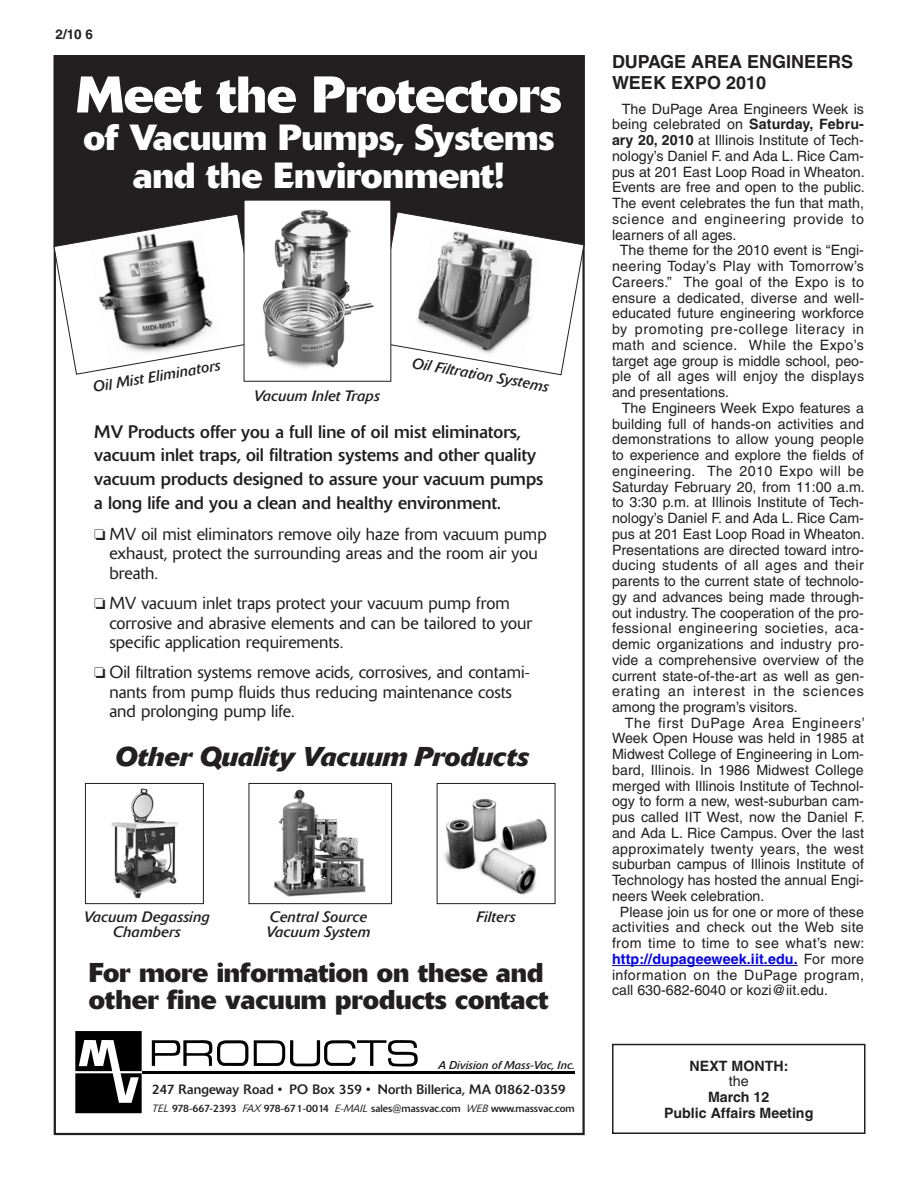
<style>
.page{position:relative;width:918px;height:1188px;background:#fff}
.page>*{position:absolute;margin:0;border:0;box-sizing:border-box;transform-origin:0 0}
.t1{font:700 51px "Delta";letter-spacing:-.005em;color:#fff}
.t2{font:700 36px/37.5px "Delta";letter-spacing:-.005em;color:#fff;text-align:center}
.t3{font:700 27px/27px "Delta";color:#231f20}
.t4{font:italic 700 27px "Delta";color:#231f20}
.t5{font:18px/24px "Delta";color:#231f20}
.t6{font:700 18px "Helvetica";color:#231f20}
.t7{font:300 17.25px/19.5px "Delta";color:#231f20}
.t8{font:italic 15px/15px "Delta";color:#231f20}
.t9{font:14.25px "Helvetica";color:#231f20}
.t10{font:14.25px "Helvetica";letter-spacing:.02em;color:#231f20}
.t11{font:14.25px "Helvetica";letter-spacing:.025em;color:#231f20}
.t12{font:14.25px "Helvetica";letter-spacing:.045em;color:#231f20}
.t13{font:14.25px "Helvetica";letter-spacing:.03em;color:#231f20}
.t14{font:700 14.25px/15.8px "Helvetica";color:#231f20;text-align:center}
.t15{font:14.25px "Helvetica";letter-spacing:.035em;color:#231f20}
.t16{font:700 14.25px "Helvetica";letter-spacing:.01em;color:#00f}
.t17{font:14.25px "Helvetica";letter-spacing:.055em;color:#231f20}
.t18{font:13.5px "Delta";letter-spacing:.01em;color:#231f20}
.t19{font:700 13.5px "Helvetica";color:#231f20}
.t20{font:italic 11.4px "Delta";color:#231f20}
.t21{font:10.5px "Delta";color:#231f20}
.s1{font-weight:300;font-style:italic}
.s2{font-weight:700}
.s3{font-weight:400;color:#231f20}
</style>
<div class="page">
<div style="left:55px;top:56px;width:529px;height:189px;background:#231f20"></div>
<div style="left:54px;top:55px;width:531px;height:192px;border:2px solid #231f20"></div>
<svg style="left:75px;top:1031px;width:67px;height:82px"></svg>
<hr style="left:142px;top:1071px;width:433px;height:2px;background:#000">
<svg style="left:152px;top:1040px;width:96px;height:26px"></svg>
<svg style="left:254px;top:1040px;width:164px;height:27px"></svg>
<svg style="left:53px;top:213px;width:191px;height:162px"></svg>
<img style="left:111px;top:788px;width:67px;height:111px">
<div style="left:85px;top:783px;width:119px;height:121px;border:1px solid #231f20"></div>
<img style="left:273px;top:789px;width:93px;height:108px">
<div style="left:249px;top:783px;width:143px;height:121px;border:1px solid #231f20"></div>
<img style="left:444px;top:798px;width:104px;height:97px">
<div style="left:437px;top:783px;width:118px;height:121px;border:1px solid #231f20"></div>
<svg style="left:391px;top:211px;width:194px;height:165px"></svg>
<div style="left:244px;top:200px;width:147px;height:181px;background:#fff"></div>
<img style="left:263px;top:209px;width:112px;height:159px">
<hr style="left:612px;top:965px;width:186px;height:1px;background:#00f">
<div style="left:612px;top:1044px;width:254px;height:90px;border:2px solid #231f20"></div>
<p class="t19" style="left:56px;top:26px;width:39px">2/10 6</p>
<h1 class="t1" style="left:76px;top:63px;width:487px">Meet the Protectors</h1>
<h2 class="t2" style="left:83px;top:118px;width:472px">of Vacuum Pumps, Systems and the Environment!</h2>
<p class="t8" style="left:92px;top:380px;width:131px;rotate:-10deg">Oil Mist Eliminators</p>
<p class="t8" style="left:413px;top:355px;width:141px;rotate:10deg">Oil Filtration Systems</p>
<p class="t8" style="left:254px;top:389px;width:128px">Vacuum Inlet Traps</p>
<p class="t5" style="left:94px;top:419px;width:451px">MV Products offer you a full line of oil mist eliminators, vacuum inlet traps, oil filtration systems and other quality vacuum products designed to assure your vacuum pumps a long life and you a clean and healthy environment.</p>
<p class="t7" style="left:109px;top:524px;width:439px;text-indent:-15px">❏ MV oil mist eliminators remove oily haze from vacuum pump exhaust, protect the surrounding areas and the room air you breath.</p>
<p class="t7" style="left:109px;top:594px;width:425px;text-indent:-15px">❏ MV vacuum inlet traps protect your vacuum pump from corrosive and abrasive elements and can be tailored to your specific application requirements.</p>
<p class="t7" style="left:109px;top:663px;width:422px;text-indent:-15px">❏ Oil filtration systems remove acids, corrosives, and contami&shy;nants from pump fluids thus reducing maintenance costs and prolonging pump life.</p>
<h3 class="t4" style="left:114px;top:740px;width:415px">Other Quality Vacuum Products</h3>
<p class="t8" style="left:266px;top:910px;width:106px">Central Source<br>Vacuum System</p>
<p class="t8" style="left:84px;top:910px;width:128px">Vacuum Degassing</p>
<p class="t8" style="left:477px;top:910px;width:41px">Filters</p>
<p class="t8" style="left:113px;top:925px;width:69px">Chambers</p>
<h3 class="t3" style="left:89px;top:958px;width:461px">For more information on these and other fine vacuum products contact</h3>
<p class="t20" style="left:438px;top:1058px;width:138px">A Division of Mass-Vac, Inc.</p>
<p class="t18" style="left:152px;top:1081px;width:415px">247 Rangeway Road • PO Box 359 • North Billerica, MA 01862-0359</p>
<p class="t21" style="left:152px;top:1102px;width:424px"><span class="s1">TEL</span> 978-667-2393 <span class="s1">FAX</span> 978-671-0014 <span class="s1">E-MAIL</span> sales@massvac.com <span class="s1">WEB</span> www.massvac.com</p>
<p class="t6" style="left:612px;top:51px;width:50px">DuPage</p>
<p class="t6" style="left:691px;top:51px;width:27px">Area</p>
<p class="t6" style="left:747px;top:51px;width:25px">Engineers</p>
<p class="t6" style="left:612px;top:72px;width:30px">Week</p>
<p class="t6" style="left:671px;top:72px;width:97px">Expo 2010</p>
<p class="t9" style="left:622px;top:100px;width:244px">The DuPage Area Engineers Week is</p>
<p class="t9" style="left:612px;top:116px;width:253px">being celebrated on <span class="s2">Saturday, Febru-</span></p>
<p class="t9" style="left:612px;top:132px;width:253px"><span class="s2">ary 20, 2010</span> at Illinois Institute of Tech-</p>
<p class="t9" style="left:612px;top:148px;width:254px">nology’s Daniel F. and Ada L. Rice Cam-</p>
<p class="t9" style="left:612px;top:163px;width:254px">pus at 201 East Loop Road in Wheaton.</p>
<p class="t9" style="left:612px;top:179px;width:254px">Events are free and open to the public.</p>
<p class="t9" style="left:612px;top:195px;width:253px">The event celebrates the fun that math,</p>
<p class="t12" style="left:612px;top:211px;width:253px">science and engineering provide to</p>
<p class="t9" style="left:612px;top:226px;width:126px">learners of all ages.</p>
<p class="t9" style="left:620px;top:242px;width:246px">The theme for the 2010 event is “Engi-</p>
<p class="t10" style="left:612px;top:258px;width:253px">neering Today’s Play with Tomorrow’s</p>
<p class="t10" style="left:612px;top:274px;width:254px">Careers.” The goal of the Expo is to</p>
<p class="t9" style="left:612px;top:289px;width:254px">ensure a dedicated, diverse and well-</p>
<p class="t9" style="left:612px;top:305px;width:254px">educated future engineering workforce</p>
<p class="t12" style="left:612px;top:321px;width:254px">by promoting pre-college literacy in</p>
<p class="t11" style="left:612px;top:337px;width:253px">math and science. While the Expo’s</p>
<p class="t9" style="left:612px;top:352px;width:253px">target age group is middle school, peo-</p>
<p class="t10" style="left:612px;top:368px;width:254px">ple of all ages will enjoy the displays</p>
<p class="t9" style="left:612px;top:384px;width:119px">and presentations.</p>
<p class="t9" style="left:622px;top:400px;width:244px">The Engineers Week Expo features a</p>
<p class="t9" style="left:612px;top:415px;width:253px">building full of hands-on activities and</p>
<p class="t9" style="left:612px;top:431px;width:253px">demonstrations to allow young people</p>
<p class="t9" style="left:612px;top:447px;width:253px">to experience and explore the fields of</p>
<p class="t13" style="left:612px;top:463px;width:254px">engineering. The 2010 Expo will be</p>
<p class="t9" style="left:612px;top:478px;width:254px">Saturday February 20, from 11:00 a.m.</p>
<p class="t9" style="left:612px;top:494px;width:253px">to 3:30 p.m. at Illinois Institute of Tech-</p>
<p class="t9" style="left:612px;top:510px;width:254px">nology’s Daniel F. and Ada L. Rice Cam-</p>
<p class="t9" style="left:612px;top:526px;width:254px">pus at 201 East Loop Road in Wheaton.</p>
<p class="t9" style="left:612px;top:541px;width:254px">Presentations are directed toward intro-</p>
<p class="t11" style="left:612px;top:557px;width:253px">ducing students of all ages and their</p>
<p class="t9" style="left:612px;top:573px;width:253px">parents to the current state of technolo-</p>
<p class="t9" style="left:612px;top:589px;width:254px">gy and advances being made through-</p>
<p class="t9" style="left:612px;top:604px;width:253px">out industry. The cooperation of the pro-</p>
<p class="t15" style="left:612px;top:620px;width:254px">fessional engineering societies, aca-</p>
<p class="t9" style="left:612px;top:636px;width:254px">demic organizations and industry pro-</p>
<p class="t9" style="left:612px;top:651px;width:253px">vide a comprehensive overview of the</p>
<p class="t9" style="left:612px;top:667px;width:254px">current state-of-the-art as well as gen-</p>
<p class="t17" style="left:612px;top:683px;width:253px">erating an interest in the sciences</p>
<p class="t9" style="left:612px;top:699px;width:187px">among the program’s visitors.</p>
<p class="t12" style="left:625px;top:714px;width:242px">The first DuPage Area Engineers’</p>
<p class="t9" style="left:612px;top:730px;width:253px">Week Open House was held in 1985 at</p>
<p class="t9" style="left:612px;top:746px;width:253px">Midwest College of Engineering in Lom-</p>
<p class="t9" style="left:612px;top:762px;width:253px">bard, Illinois. In 1986 Midwest College</p>
<p class="t9" style="left:612px;top:777px;width:253px">merged with Illinois Institute of Technol-</p>
<p class="t9" style="left:612px;top:793px;width:253px">ogy to form a new, west-suburban cam-</p>
<p class="t9" style="left:612px;top:809px;width:254px">pus called IIT West, now the Daniel F.</p>
<p class="t9" style="left:612px;top:825px;width:254px">and Ada L. Rice Campus. Over the last</p>
<p class="t11" style="left:612px;top:840px;width:253px">approximately twenty years, the west</p>
<p class="t9" style="left:612px;top:856px;width:253px">suburban campus of Illinois Institute of</p>
<p class="t9" style="left:612px;top:872px;width:253px">Technology has hosted the annual Engi-</p>
<p class="t9" style="left:612px;top:888px;width:154px">neers Week celebration.</p>
<p class="t9" style="left:620px;top:903px;width:246px">Please join us for one or more of these</p>
<p class="t10" style="left:612px;top:919px;width:253px">activities and check out the Web site</p>
<p class="t11" style="left:612px;top:935px;width:254px">from time to time to see what’s new:</p>
<p class="t16" style="left:612px;top:950px;width:253px">http://dupageeweek.iit.edu. <span class="s3">For more</span></p>
<p class="t13" style="left:612px;top:966px;width:254px">information on the DuPage program,</p>
<p class="t9" style="left:612px;top:982px;width:218px">call 630-682-6040 or kozi@iit.edu.</p>
<p class="t14" style="left:690px;top:1057px;width:100px">NEXT MONTH:</p>
<p class="t9" style="left:729px;top:1073px;width:21px">the</p>
<p class="t14" style="left:664px;top:1089px;width:151px">March 12<br>Public Affairs Meeting</p>
</div>
